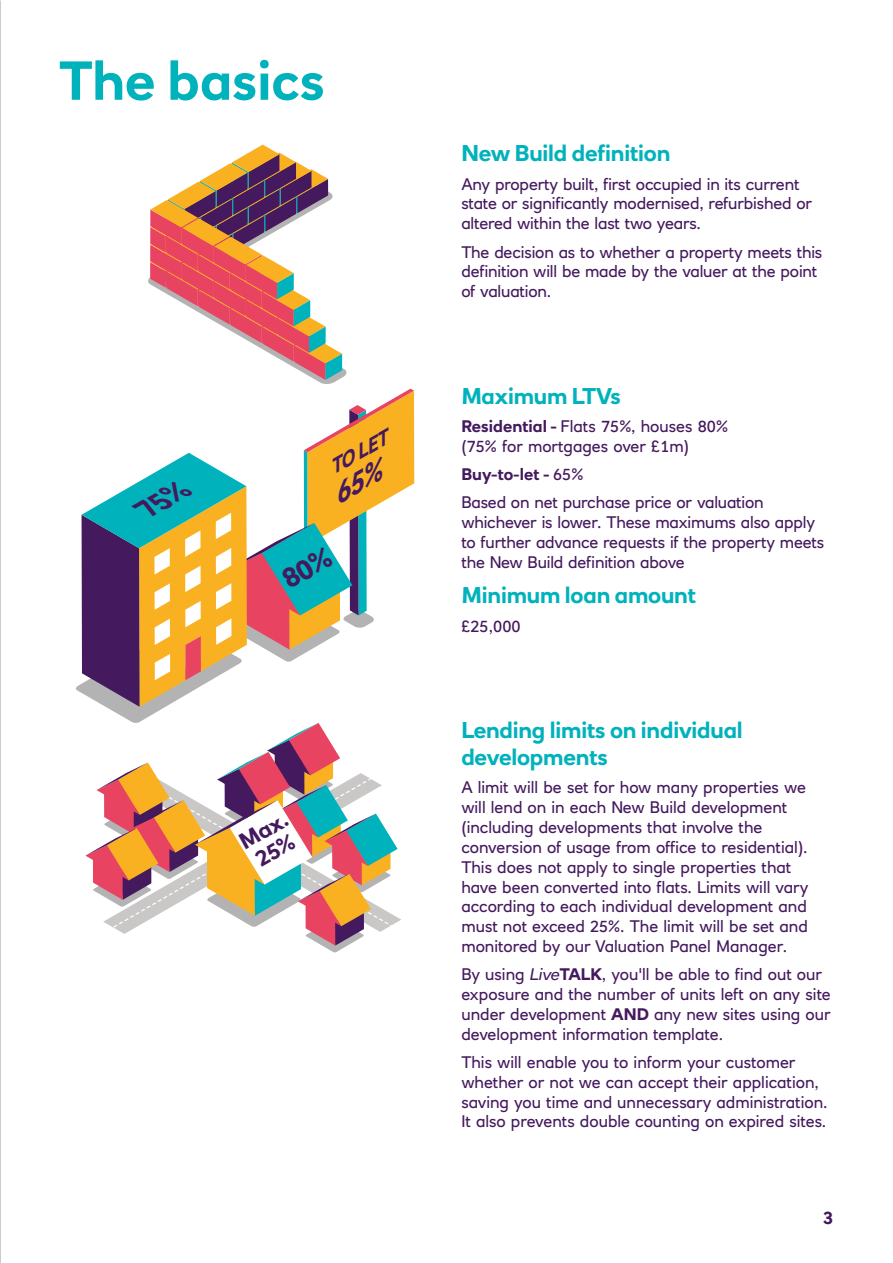
<style>
.page{position:relative;width:893px;height:1263px;background:#fff}
.page>*{position:absolute;margin:0;border:0;box-sizing:border-box;transform-origin:0 0}
.t1{font:700 54px "RN House Sans";color:#00b2bb}
.t2{font:700 22.5px/27px "RN House Sans";letter-spacing:-.01em;color:#00b2bb}
.t3{font:700 22.5px/22.5px "RN House Sans";color:#44195e}
.t4{font:italic 700 19.5px "RN House Sans";color:#44195e}
.t5{font:700 18px "RN House Sans";color:#44195e}
.t6{font:16.5px/19.8px "RN House Sans";color:#44195e}
.s1{font-weight:700}
.s2{font-style:italic}
</style>
<div class="page">
<svg style="left:76px;top:145px;width:338px;height:807px"></svg>
<h1 class="t1" style="left:60px;top:47px;width:267px">The basics</h1>
<p class="t4" style="left:323px;top:459px;width:66px;rotate:-30deg">TO LET</p>
<h2 class="t3" style="left:235px;top:833px;width:54px;rotate:-30deg">Max.<br>25%</h2>
<h2 class="t2" style="left:461px;top:140px;width:210px">New Build definition</h2>
<p class="t6" style="left:461px;top:174px;width:352px">Any property built, first occupied in its current state or significantly modernised, refurbished or altered within the last two years.</p>
<p class="t6" style="left:461px;top:242px;width:363px">The decision as to whether a property meets this definition will be made by the valuer at the point of valuation.</p>
<h2 class="t2" style="left:461px;top:382px;width:161px">Maximum LTVs</h2>
<p class="t6" style="left:461px;top:416px;width:268px"><span class="s1">Residential -</span> Flats 75%, houses 80% (75% for mortgages over £1m)</p>
<p class="t6" style="left:461px;top:460px;width:304px;line-height:28.3px"><span class="s1">Buy-to-let -</span> 65%<br>Based on net purchase price or valuation</p>
<p class="t6" style="left:461px;top:512px;width:364px">whichever is lower. These maximums also apply to further advance requests if the property meets the New Build definition above</p>
<h2 class="t2" style="left:461px;top:582px;width:236px">Minimum loan amount</h2>
<p class="t6" style="left:461px;top:616px;width:61px">£25,000</p>
<h2 class="t2" style="left:461px;top:717px;width:283px">Lending limits on individual developments</h2>
<p class="t6" style="left:461px;top:778px;width:349px">A limit will be set for how many properties we will lend on in each New Build development (including developments that involve the conversion of usage from office to residential).<br>This does not apply to single properties that have been converted into flats. Limits will vary according to each individual development and must not exceed 25%. The limit will be set and monitored by our Valuation Panel Manager.</p>
<p class="t6" style="left:461px;top:964px;width:371px">By using <span class="s2">Live</span><span class="s1">TALK</span>, you'll be able to find out our exposure and the number of units left on any site under development <span class="s1">AND</span> any new sites using our development information template.</p>
<p class="t6" style="left:461px;top:1052px;width:368px">This will enable you to inform your customer whether or not we can accept their application, saving you time and unnecessary administration.<br>It also prevents double counting on expired sites.</p>
<p class="t5" style="left:823px;top:1206px;width:11px">3</p>
</div>
